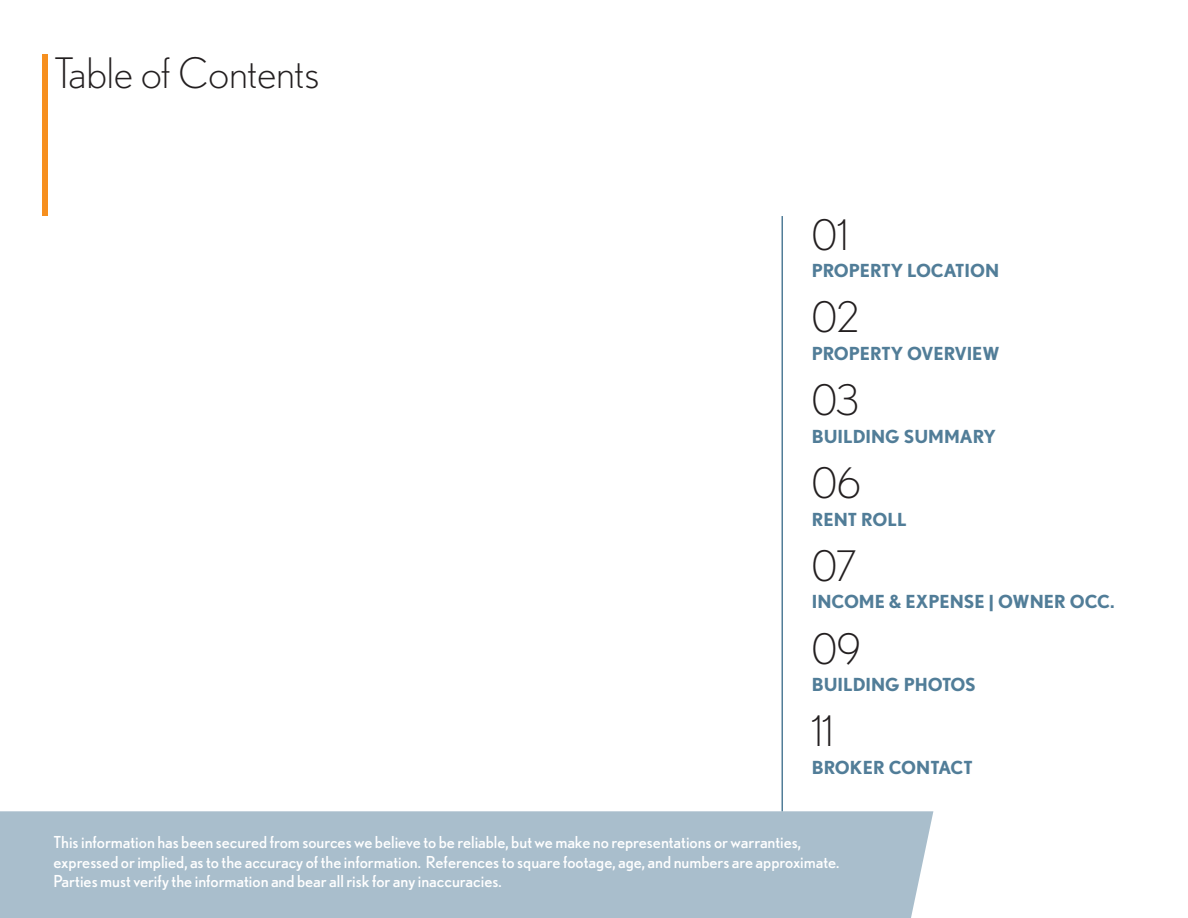
<style>
.page{position:relative;width:1188px;height:918px;background:#fff}
.page>*{position:absolute;margin:0;border:0;box-sizing:border-box;transform-origin:0 0}
.t1{font:300 42px "Nobel";color:#231f20}
.t2{font:700 18px "Nobel";color:#517d98}
.t3{font:16.5px/19.8px "Nobel";color:#fff}
</style>
<div class="page">
<hr style="left:782px;top:216px;width:1px;height:595px;background:#517d98">
<div style="left:42px;top:54px;width:6px;height:162px;background:#f68f1e"></div>
<div style="left:0;top:811px;width:933px;height:107px;background:#a9becc"></div>
<p class="t1" style="left:54px;top:49px;width:267px">Table of Contents</p>
<p class="t1" style="left:812px;top:211px;width:38px">01</p>
<p class="t2" style="left:812px;top:260px;width:189px">PROPERTY LOCATION</p>
<p class="t1" style="left:812px;top:293px;width:48px">02</p>
<p class="t2" style="left:812px;top:343px;width:189px">PROPERTY OVERVIEW</p>
<p class="t1" style="left:812px;top:376px;width:49px">03</p>
<p class="t2" style="left:812px;top:426px;width:186px">BUILDING SUMMARY</p>
<p class="t1" style="left:812px;top:459px;width:51px">06</p>
<p class="t2" style="left:812px;top:508px;width:96px">RENT ROLL</p>
<p class="t1" style="left:812px;top:542px;width:47px">07</p>
<p class="t2" style="left:812px;top:591px;width:304px">INCOME &amp; EXPENSE | OWNER OCC.</p>
<p class="t1" style="left:812px;top:625px;width:51px">09</p>
<p class="t2" style="left:812px;top:674px;width:166px">BUILDING PHOTOS</p>
<p class="t1" style="left:812px;top:707px;width:23px">11</p>
<p class="t2" style="left:812px;top:757px;width:162px">BROKER CONTACT</p>
<p class="t3" style="left:53px;top:832px;width:749px">This information has been secured from sources we believe to be reliable, but we make no representations or warranties,</p>
<p class="t3" style="left:53px;top:852px;width:788px">expressed or implied, as to the accuracy of the information. References to square footage, age, and numbers are approximate.<br>Parties must verify the information and bear all risk for any inaccuracies.</p>
</div>
